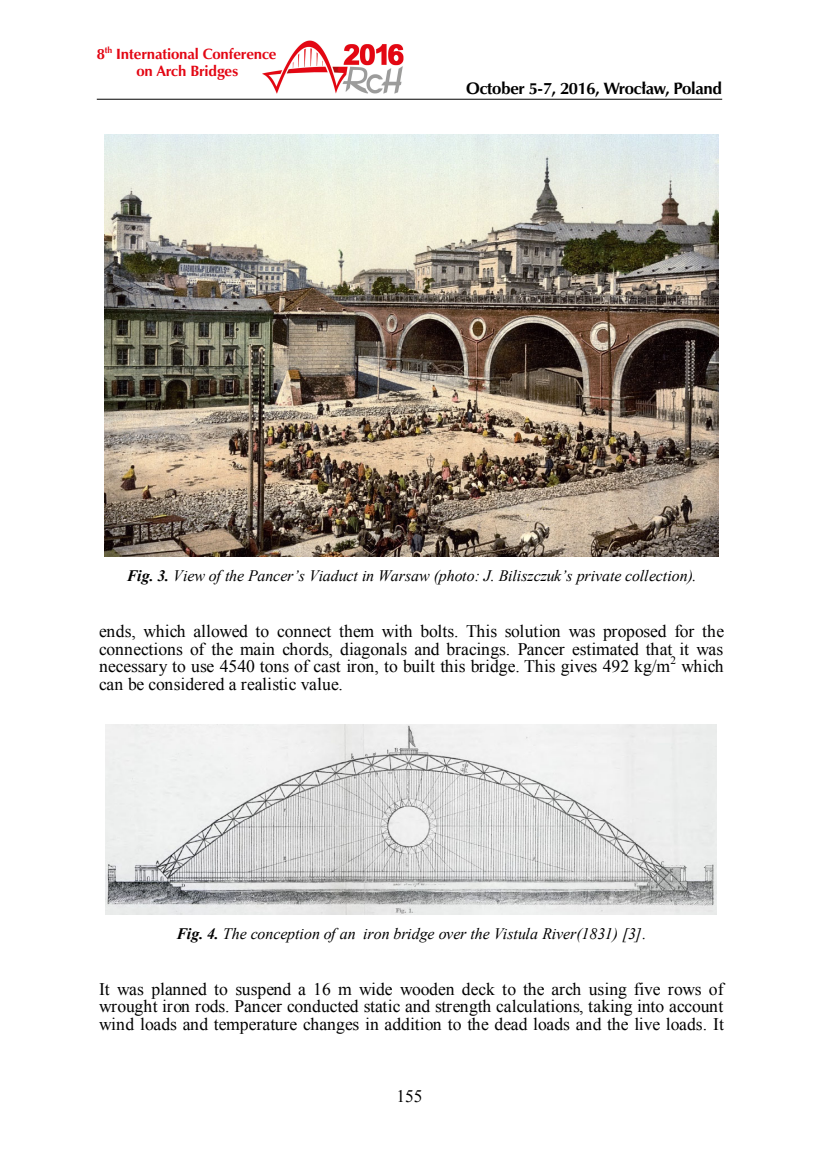
<style>
.page{position:relative;width:819px;height:1166px;background:#fff}
.page>*{position:absolute;margin:0;border:0;box-sizing:border-box;transform-origin:0 0}
.t1{font:17.68px/17.7px "Times New Roman";color:#000;text-align:justify}
.t2{font:17.5px "Times New Roman";color:#000}
.t3{font:700 16.62px "Zapf Humnst EU";letter-spacing:-.02em;color:#000}
.t4{font:italic 15.92px "Times New Roman";color:#000}
.t5{font:700 14.88px/17.2px "Zapf Humnst EU";letter-spacing:-.01em;color:#e30613;text-align:center}
.t6{font:11.38px "Times New Roman";color:#000}
.s1{font-weight:700}
</style>
<div class="page">
<img style="left:104px;top:134px;width:614px;height:423px">
<img style="left:106px;top:725px;width:610px;height:189px">
<img style="left:263px;top:41px;width:140px;height:52px">
<hr style="left:97px;top:99px;width:625px;height:1px;background:#000">
<p class="t5" style="left:97px;top:45px;width:181px">8<sup>th</sup> International Conference on Arch Bridges</p>
<p class="t3" style="left:466px;top:78px;width:257px">October 5-7, 2016, Wrocław, Poland</p>
<p class="t4" style="left:127px;top:567px;width:571px"><span class="s1">Fig. 3.</span> View of the Pancer’s Viaduct in Warsaw (photo: J. Biliszczuk’s private collection).</p>
<p class="t1" style="left:99px;top:622px;width:626px">ends, which allowed to connect them with bolts. This solution was proposed for the connections of the main chords, diagonals and bracings. Pancer estimated that it was necessary to use 4540 tons of cast iron, to built this bridge. This gives 492 kg/m</p>
<p class="t6" style="left:670px;top:654px;width:7px">2</p>
<p class="t1" style="left:681px;top:658px;width:44px">which</p>
<p class="t1" style="left:99px;top:675px;width:245px">can be considered a realistic value.</p>
<p class="t4" style="left:176px;top:925px;width:471px"><span class="s1">Fig. 4.</span> The conception of an iron bridge over the Vistula River(1831) [3].</p>
<p class="t1" style="left:99px;top:980px;width:626px">It was planned to suspend a 16 m wide wooden deck to the arch using five rows of wrought iron rods. Pancer conducted static and strength calculations, taking into account wind loads and temperature changes in addition to the dead loads and the live loads. It</p>
<p class="t2" style="left:396px;top:1086px;width:28px">155</p>
</div>
